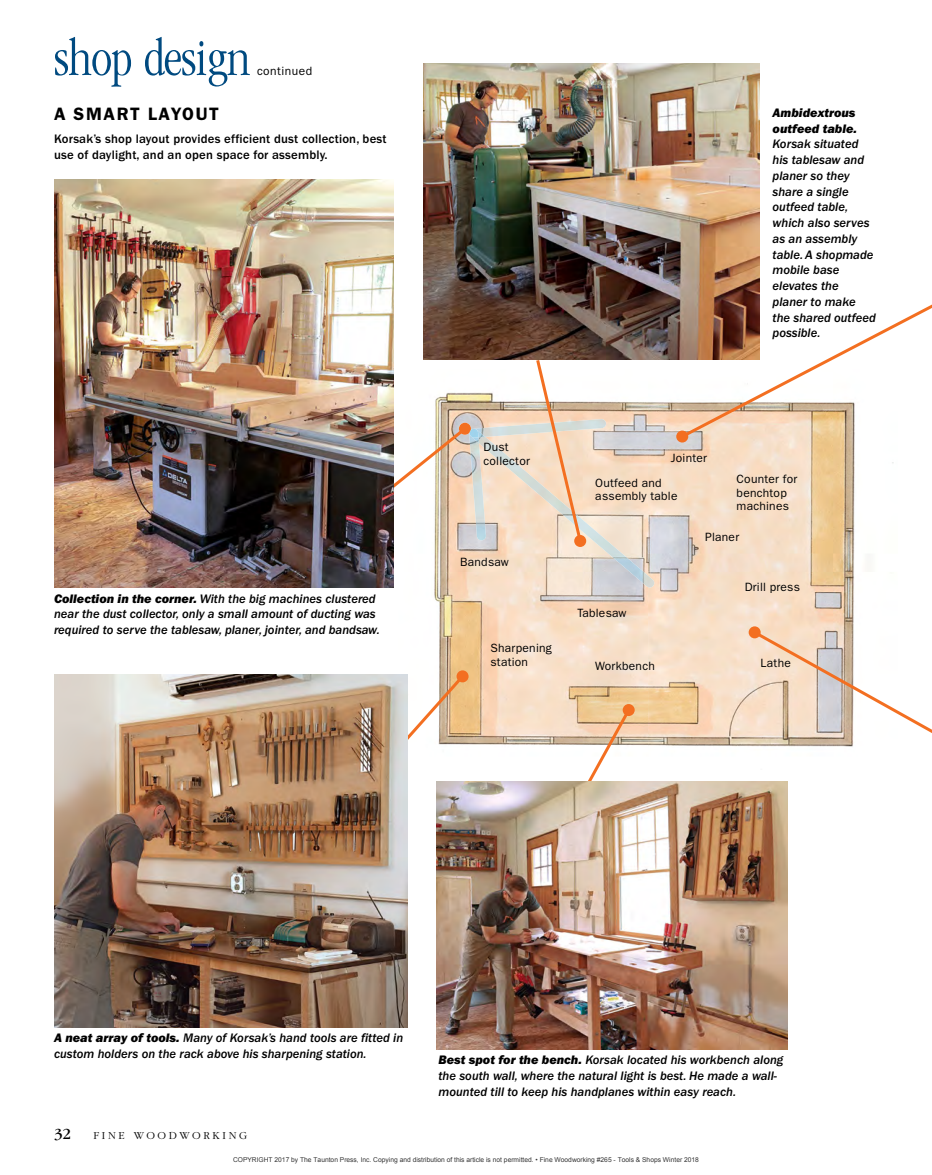
<style>
.page{position:relative;width:932px;height:1175px;background:#fff}
.page>*{position:absolute;margin:0;border:0;box-sizing:border-box;transform-origin:0 0}
.t1{font:300 condensed 53.7px "ITC Garamond Std";letter-spacing:-.015em;color:#004a80}
.t2{font:600 18px "ITC Franklin Gothic Std";letter-spacing:.09em;color:#000}
.t3{font:16.05px "ITC Garamond Std";color:#000}
.t4{font:12.75px/15.8px "ITC Franklin Gothic Std Med It";color:#000}
.t5{font:500 12.75px/16.5px "ITC Franklin Gothic Std";letter-spacing:.015em;color:#000}
.t6{font:12.75px/15.8px "ITC Franklin Gothic Std Hvy It";color:#000}
.t7{font:12px/13.5px "ITC Franklin Gothic Std";letter-spacing:.02em;color:#000}
.t8{font:12px "ITC Franklin Gothic Std";letter-spacing:.04em;color:#000}
.t9{font:300 11.1px "ITC Garamond Std";letter-spacing:.24em;color:#000}
.t10{font:6.75px "Arial";color:rgb(0 0 0/.8)}
.s1{font-family:"ITC Franklin Gothic Std Hvy It"}
</style>
<div class="page">
<img style="left:407px;top:392px;width:487px;height:382px">
<div style="left:459px;top:423px;width:12px;height:12px;background:#f36f21;border-radius:50%"></div>
<svg style="left:387px;top:672px;width:80px;height:88px"></svg>
<div style="left:456px;top:670px;width:12px;height:12px;background:#f36f21;border-radius:50%"></div>
<svg style="left:578px;top:706px;width:54px;height:76px"></svg>
<div style="left:622px;top:704px;width:12px;height:12px;background:#f36f21;border-radius:50%"></div>
<svg style="left:678px;top:267px;width:254px;height:173px"></svg>
<div style="left:676px;top:430px;width:12px;height:12px;background:#f36f21;border-radius:50%"></div>
<svg style="left:750px;top:628px;width:182px;height:146px"></svg>
<div style="left:748px;top:626px;width:12px;height:12px;background:#f36f21;border-radius:50%"></div>
<img style="left:54px;top:180px;width:339px;height:408px">
<img style="left:54px;top:675px;width:353px;height:352px">
<img style="left:474px;top:429px;width:180px;height:158px">
<img style="left:474px;top:419px;width:132px;height:11px">
<img style="left:469px;top:429px;width:17px;height:111px">
<img style="left:380px;top:424px;width:105px;height:74px">
<svg style="left:534px;top:360px;width:50px;height:184px"></svg>
<div style="left:574px;top:535px;width:12px;height:12px;background:#f36f21;border-radius:50%"></div>
<img style="left:423px;top:64px;width:336px;height:296px">
<img style="left:436px;top:782px;width:352px;height:267px">
<h1 class="t1" style="left:54px;top:28px;width:198px">shop design</h1>
<p class="t8" style="left:257px;top:64px;width:57px">continued</p>
<h2 class="t2" style="left:54px;top:104px;width:166px">A SMART LAYOUT</h2>
<p class="t5" style="left:54px;top:131px;width:334px">Korsak’s shop layout provides efficient dust collection, best use of daylight, and an open space for assembly.</p>
<p class="t4" style="left:54px;top:590px;width:327px"><span class="s1">Collection in the corner.</span> With the big machines clustered near the dust collector, only a small amount of ducting was required to serve the tablesaw, planer, jointer, and bandsaw.</p>
<p class="t6" style="left:772px;top:105px;width:86px">Ambidextrous outfeed table.</p>
<p class="t4" style="left:772px;top:136px;width:105px">Korsak situated his tablesaw and planer so they share a single outfeed table, which also serves as an assembly table. A shopmade mobile base elevates the planer to make the shared outfeed possible.</p>
<p class="t7" style="left:483px;top:440px;width:48px">Dust collector</p>
<p class="t7" style="left:460px;top:555px;width:50px">Bandsaw</p>
<p class="t7" style="left:490px;top:641px;width:63px">Sharpening station</p>
<p class="t7" style="left:670px;top:451px;width:38px">Jointer</p>
<p class="t7" style="left:595px;top:476px;width:84px">Outfeed and assembly table</p>
<p class="t7" style="left:705px;top:530px;width:36px">Planer</p>
<p class="t7" style="left:736px;top:472px;width:62px">Counter for benchtop machines</p>
<p class="t7" style="left:577px;top:606px;width:51px">Tablesaw</p>
<p class="t7" style="left:744px;top:580px;width:57px">Drill press</p>
<p class="t7" style="left:595px;top:659px;width:61px">Workbench</p>
<p class="t7" style="left:760px;top:656px;width:32px">Lathe</p>
<p class="t4" style="left:54px;top:1029px;width:351px"><span class="s1">A neat array of tools.</span> Many of Korsak’s hand tools are fitted in custom holders on the rack above his sharpening station.</p>
<p class="t3" style="left:54px;top:1124px;width:19px">32</p>
<p class="t9" style="left:93px;top:1129px;width:155px">FINE WOODWORKING</p>
<p class="t4" style="left:438px;top:1052px;width:346px"><span class="s1">Best spot for the bench.</span> Korsak located his workbench along the south wall, where the natural light is best. He made a wall&shy;mounted till to keep his handplanes within easy reach.</p>
<p class="t10" style="left:233px;top:1156px;width:467px">COPYRIGHT 2017 by The Taunton Press, Inc. Copying and distribution of this article is not permitted. • Fine Woodworking #265 - Tools &amp; Shops Winter 2018</p>
</div>
